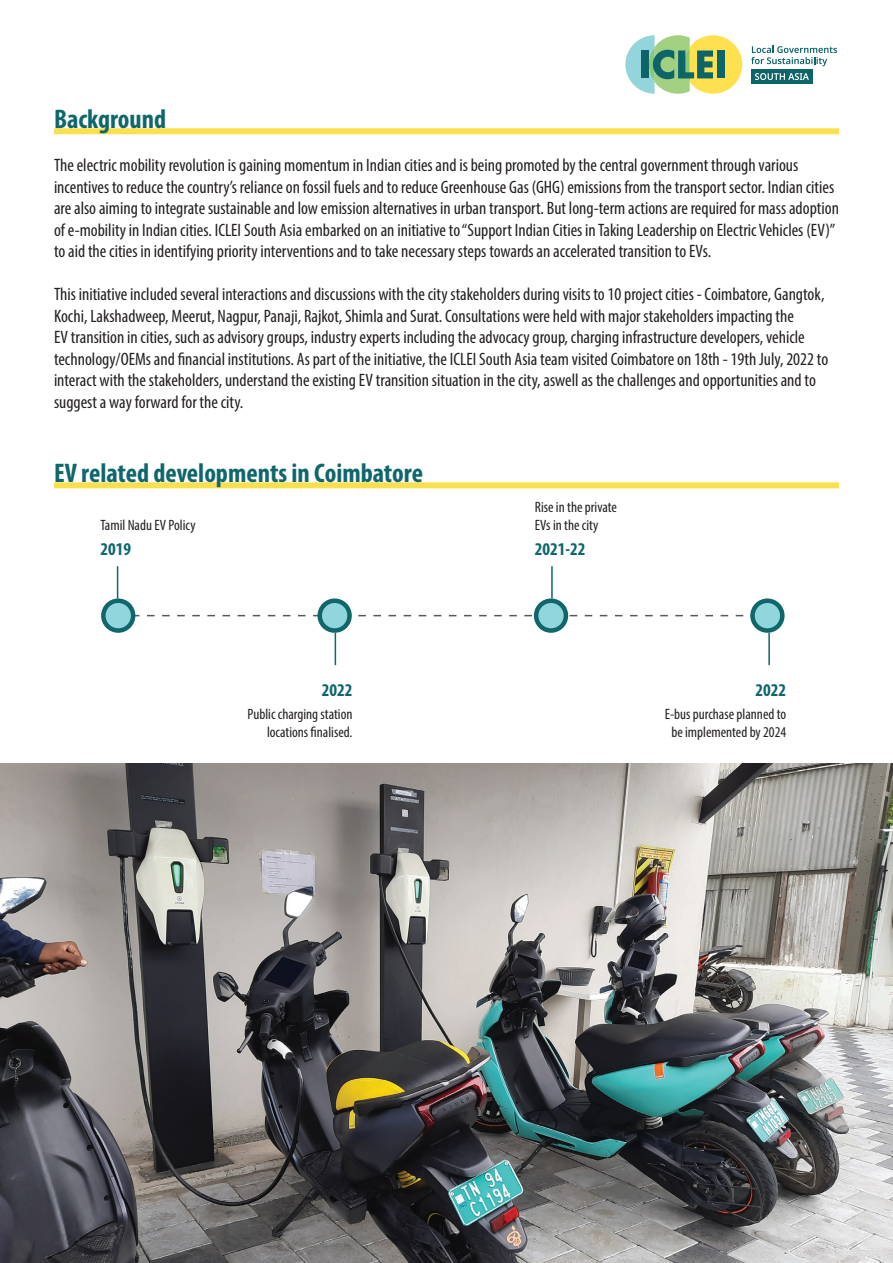
<style>
.page{position:relative;width:893px;height:1263px;background:#fff}
.page>*{position:absolute;margin:0;border:0;box-sizing:border-box;transform-origin:0 0}
.t1{font:700 condensed 27px "Myriad Pro";color:#0f666b}
.t2{font:condensed 18px/21.6px "Myriad Pro";color:#231f20}
.t3{font:700 condensed 18px "Myriad Pro";color:#0f666b}
.t4{font:condensed 15px/18px "Myriad Pro";color:#231f20}
</style>
<div class="page">
<svg style="left:625px;top:35px;width:117px;height:59px"></svg>
<div style="left:717px;top:51px;width:8px;height:27px;background:#0d656a"></div>
<svg style="left:751px;top:46px;width:86px;height:20px"></svg>
<div style="left:751px;top:69px;width:61px;height:15px;background:#0d656a"></div>
<svg style="left:755px;top:73px;width:54px;height:7px"></svg>
<svg style="left:135px;top:615px;width:609px;height:1px"></svg>
<div style="left:54px;top:128px;width:785px;height:6px;background:#fadf4f"></div>
<div style="left:54px;top:482px;width:785px;height:6px;background:#fadf4f"></div>
<svg style="left:103px;top:601px;width:30px;height:29px"></svg>
<div style="left:101px;top:598px;width:34px;height:35px;border:4px solid #0f666b;border-radius:50%"></div>
<svg style="left:320px;top:601px;width:30px;height:29px"></svg>
<div style="left:317px;top:598px;width:35px;height:35px;border:4px solid #0f666b;border-radius:50%"></div>
<svg style="left:536px;top:601px;width:30px;height:29px"></svg>
<div style="left:534px;top:598px;width:34px;height:35px;border:4px solid #0f666b;border-radius:50%"></div>
<svg style="left:752px;top:601px;width:30px;height:29px"></svg>
<div style="left:750px;top:598px;width:34px;height:35px;border:4px solid #0f666b;border-radius:50%"></div>
<hr style="left:117px;top:566px;width:1px;height:32px;background:#0f666b">
<hr style="left:551px;top:566px;width:2px;height:32px;background:#0f666b">
<hr style="left:335px;top:633px;width:1px;height:32px;background:#0f666b">
<hr style="left:768px;top:633px;width:2px;height:32px;background:#0f666b">
<img style="left:0;top:763px;width:893px;height:500px">
<h1 class="t1" style="left:54px;top:102px;width:114px">Background</h1>
<p class="t2" style="left:54px;top:154px;width:786px">The electric mobility revolution is gaining momentum in Indian cities and is being promoted by the central government through various incentives to reduce the country’s reliance on fossil fuels and to reduce Greenhouse Gas (GHG) emissions from the transport sector. Indian cities are also aiming to integrate sustainable and low emission alternatives in urban transport. But long-term actions are required for mass adoption of e-mobility in Indian cities. ICLEI South Asia embarked on an initiative to “Support Indian Cities in Taking Leadership on Electric Vehicles (EV)” to aid the cities in identifying priority interventions and to take necessary steps towards an accelerated transition to EVs.</p>
<p class="t2" style="left:54px;top:283px;width:776px">This initiative included several interactions and discussions with the city stakeholders during visits to 10 project cities - Coimbatore, Gangtok, Kochi, Lakshadweep, Meerut, Nagpur, Panaji, Rajkot, Shimla and Surat. Consultations were held with major stakeholders impacting the<br>EV transition in cities, such as advisory groups, industry experts including the advocacy group, charging infrastructure developers, vehicle technology/OEMs and financial institutions. As part of the initiative, the ICLEI South Asia team visited Coimbatore on 18th - 19th July, 2022 to interact with the stakeholders, understand the existing EV transition situation in the city, aswell as the challenges and opportunities and to suggest a way forward for the city.</p>
<h1 class="t1" style="left:54px;top:456px;width:370px">EV related developments in Coimbatore</h1>
<p class="t4" style="left:100px;top:516px;width:97px">Tamil Nadu EV Policy</p>
<p class="t4" style="left:535px;top:498px;width:84px">Rise in the private<br>EVs in the city</p>
<p class="t3" style="left:100px;top:538px;width:32px">2019</p>
<p class="t3" style="left:535px;top:538px;width:52px">2021-22</p>
<p class="t3" style="left:322px;top:679px;width:32px">2022</p>
<p class="t3" style="left:756px;top:679px;width:32px">2022</p>
<p class="t4" style="left:248px;top:704px;width:106px;text-align:right">Public charging station locations finalised.</p>
<p class="t4" style="left:665px;top:704px;width:123px;text-align:center">E-bus purchase planned to be implemented by 2024</p>
</div>
